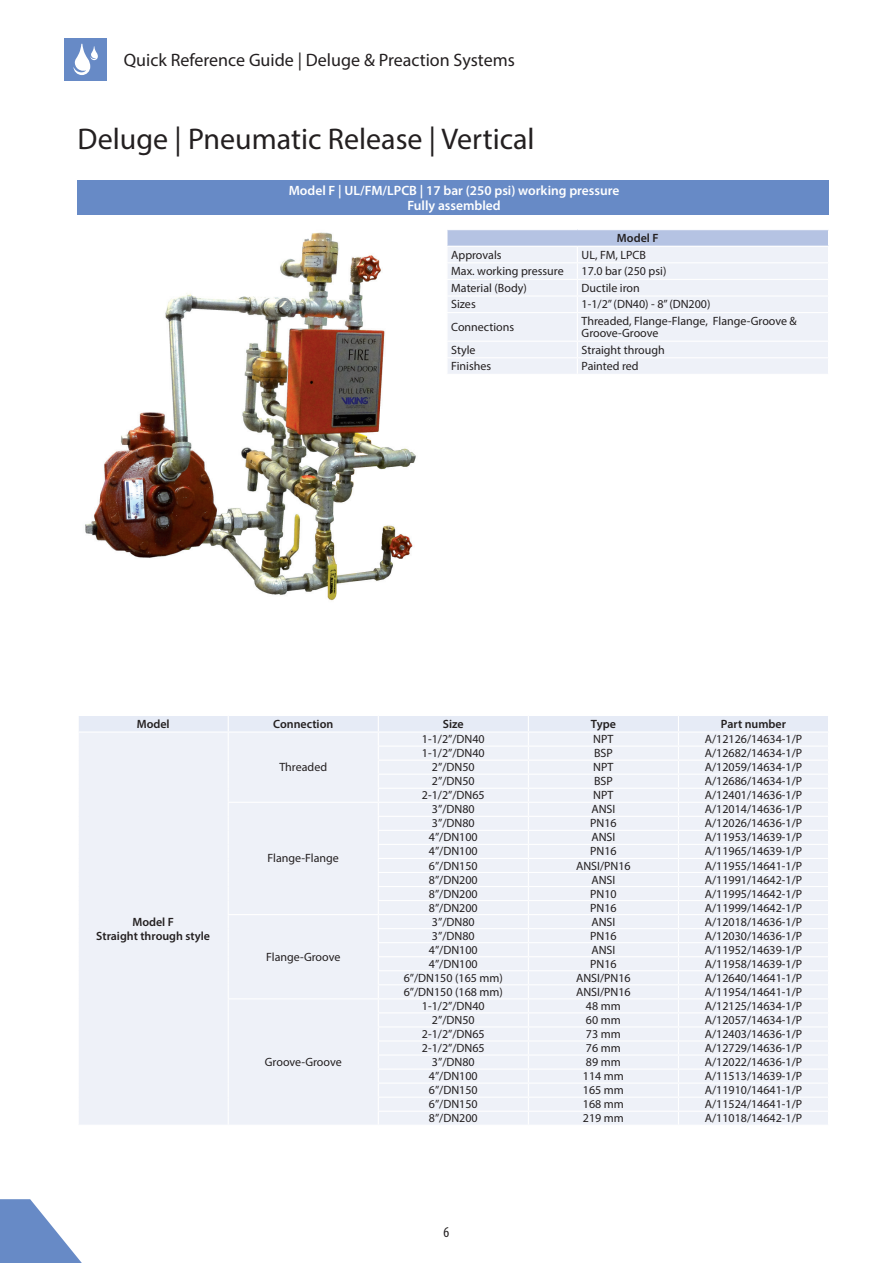
<style>
.page{position:relative;width:893px;height:1263px;background:#fff}
.page>*{position:absolute;margin:0;border:0;box-sizing:border-box;transform-origin:0 0}
.t1{font:30px "Myriad Pro";color:#231f20}
.t2{font:18px "Myriad Pro";color:#231f20}
.t3{font:condensed 15px "Myriad Pro";color:#231f20}
.t4{font:600 13.5px "Myriad Pro";color:#fff}
.t5{font:12px/12px "Myriad Pro";color:#231f20}
.t6{font:600 12px "Myriad Pro";color:#231f20}
</style>
<div class="page">
<svg style="left:0;top:1199px;width:82px;height:64px"></svg>
<div style="left:64px;top:38px;width:42px;height:43px;background:#678ac6"></div>
<svg style="left:73px;top:44px;width:25px;height:31px"></svg>
<img style="left:85px;top:232px;width:331px;height:369px">
<div style="left:79px;top:716px;width:749px;height:409px;background:#eef1f8"></div>
<div style="left:447px;top:230px;width:381px;height:16px;background:#b5c3e3"></div>
<div style="left:448px;top:247px;width:380px;height:127px;background:#eef1f8"></div>
<hr style="left:446px;top:262px;width:131px;height:1px;background:#fff">
<hr style="left:577px;top:262px;width:252px;height:1px;background:#fff">
<hr style="left:446px;top:312px;width:131px;height:1px;background:#fff">
<hr style="left:577px;top:312px;width:252px;height:1px;background:#fff">
<hr style="left:446px;top:341px;width:131px;height:1px;background:#fff">
<hr style="left:577px;top:341px;width:252px;height:1px;background:#fff">
<hr style="left:446px;top:357px;width:131px;height:1px;background:#fff">
<hr style="left:577px;top:357px;width:252px;height:1px;background:#fff">
<hr style="left:446px;top:279px;width:131px;height:1px;background:#fff">
<hr style="left:577px;top:279px;width:252px;height:1px;background:#fff">
<svg style="left:577px;top:247px;width:1px;height:127px"></svg>
<hr style="left:446px;top:295px;width:131px;height:2px;background:#fff">
<hr style="left:577px;top:295px;width:252px;height:2px;background:#fff">
<div style="left:78px;top:180px;width:751px;height:35px;background:#678ac6"></div>
<h2 class="t2" style="left:124px;top:49px;width:393px">Quick Reference Guide | Deluge &amp; Preaction Systems</h2>
<p class="t1" style="left:78px;top:120px;width:459px">Deluge | Pneumatic Release | Vertical</p>
<p class="t4" style="left:289px;top:182px;width:332px">Model F | UL/FM/LPCB | 17 bar (250 psi) working pressure</p>
<p class="t4" style="left:407px;top:197px;width:95px">Fully assembled</p>
<p class="t6" style="left:617px;top:230px;width:43px">Model F</p>
<p class="t5" style="left:451px;top:248px;width:52px">Approvals</p>
<p class="t5" style="left:582px;top:248px;width:66px">UL, FM, LPCB</p>
<p class="t5" style="left:451px;top:265px;width:114px">Max. working pressure</p>
<p class="t5" style="left:582px;top:265px;width:86px">17.0 bar (250 psi)</p>
<p class="t5" style="left:451px;top:282px;width:77px">Material (Body)</p>
<p class="t5" style="left:582px;top:282px;width:60px">Ductile iron</p>
<p class="t5" style="left:451px;top:298px;width:26px">Sizes</p>
<p class="t5" style="left:582px;top:298px;width:130px">1-1/2” (DN40) - 8” (DN200)</p>
<p class="t5" style="left:451px;top:321px;width:65px">Connections</p>
<p class="t5" style="left:582px;top:315px;width:217px">Threaded, Flange-Flange, Flange-Groove &amp;<br>Groove-Groove</p>
<p class="t5" style="left:451px;top:343px;width:26px">Style</p>
<p class="t5" style="left:582px;top:343px;width:85px">Straight through</p>
<p class="t5" style="left:451px;top:360px;width:41px">Finishes</p>
<p class="t5" style="left:582px;top:360px;width:59px">Painted red</p>
<p class="t6" style="left:137px;top:716px;width:34px">Model</p>
<p class="t6" style="left:273px;top:716px;width:62px">Connection</p>
<p class="t6" style="left:443px;top:716px;width:22px">Size</p>
<p class="t6" style="left:591px;top:716px;width:26px">Type</p>
<p class="t6" style="left:721px;top:716px;width:67px">Part number</p>
<p class="t6" style="left:132px;top:914px;width:43px">Model F</p>
<p class="t6" style="left:96px;top:928px;width:115px">Straight through style</p>
<p class="t5" style="left:279px;top:761px;width:49px">Threaded</p>
<p class="t5" style="left:268px;top:852px;width:73px">Flange-Flange</p>
<p class="t5" style="left:266px;top:950px;width:76px">Flange-Groove</p>
<p class="t5" style="left:265px;top:1056px;width:78px">Groove-Groove</p>
<p class="t5" style="left:422px;top:733px;width:64px">1-1/2”/DN40</p>
<p class="t5" style="left:593px;top:733px;width:22px">NPT</p>
<p class="t5" style="left:705px;top:733px;width:99px">A/12126/14634-1/P</p>
<p class="t5" style="left:422px;top:747px;width:64px">1-1/2”/DN40</p>
<p class="t5" style="left:594px;top:747px;width:20px">BSP</p>
<p class="t5" style="left:705px;top:747px;width:99px">A/12682/14634-1/P</p>
<p class="t5" style="left:432px;top:761px;width:44px">2”/DN50</p>
<p class="t5" style="left:593px;top:761px;width:22px">NPT</p>
<p class="t5" style="left:705px;top:761px;width:99px">A/12059/14634-1/P</p>
<p class="t5" style="left:432px;top:775px;width:44px">2”/DN50</p>
<p class="t5" style="left:594px;top:775px;width:20px">BSP</p>
<p class="t5" style="left:705px;top:775px;width:99px">A/12686/14634-1/P</p>
<p class="t5" style="left:422px;top:789px;width:64px">2-1/2”/DN65</p>
<p class="t5" style="left:593px;top:789px;width:22px">NPT</p>
<p class="t5" style="left:705px;top:789px;width:99px">A/12401/14636-1/P</p>
<p class="t5" style="left:432px;top:803px;width:44px">3”/DN80</p>
<p class="t5" style="left:591px;top:803px;width:26px">ANSI</p>
<p class="t5" style="left:705px;top:803px;width:99px">A/12014/14636-1/P</p>
<p class="t5" style="left:432px;top:817px;width:44px">3”/DN80</p>
<p class="t5" style="left:590px;top:817px;width:28px">PN16</p>
<p class="t5" style="left:705px;top:817px;width:99px">A/12026/14636-1/P</p>
<p class="t5" style="left:429px;top:831px;width:50px">4”/DN100</p>
<p class="t5" style="left:591px;top:831px;width:26px">ANSI</p>
<p class="t5" style="left:705px;top:831px;width:99px">A/11953/14639-1/P</p>
<p class="t5" style="left:429px;top:845px;width:50px">4”/DN100</p>
<p class="t5" style="left:590px;top:845px;width:28px">PN16</p>
<p class="t5" style="left:705px;top:845px;width:99px">A/11965/14639-1/P</p>
<p class="t5" style="left:429px;top:859px;width:50px">6”/DN150</p>
<p class="t5" style="left:576px;top:859px;width:56px">ANSI/PN16</p>
<p class="t5" style="left:705px;top:859px;width:99px">A/11955/14641-1/P</p>
<p class="t5" style="left:429px;top:873px;width:50px">8”/DN200</p>
<p class="t5" style="left:591px;top:873px;width:26px">ANSI</p>
<p class="t5" style="left:705px;top:873px;width:99px">A/11991/14642-1/P</p>
<p class="t5" style="left:429px;top:887px;width:50px">8”/DN200</p>
<p class="t5" style="left:590px;top:887px;width:28px">PN10</p>
<p class="t5" style="left:705px;top:887px;width:99px">A/11995/14642-1/P</p>
<p class="t5" style="left:429px;top:901px;width:50px">8”/DN200</p>
<p class="t5" style="left:590px;top:901px;width:28px">PN16</p>
<p class="t5" style="left:705px;top:901px;width:99px">A/11999/14642-1/P</p>
<p class="t5" style="left:432px;top:915px;width:44px">3”/DN80</p>
<p class="t5" style="left:591px;top:915px;width:26px">ANSI</p>
<p class="t5" style="left:705px;top:915px;width:99px">A/12018/14636-1/P</p>
<p class="t5" style="left:432px;top:929px;width:44px">3”/DN80</p>
<p class="t5" style="left:590px;top:929px;width:28px">PN16</p>
<p class="t5" style="left:705px;top:929px;width:99px">A/12030/14636-1/P</p>
<p class="t5" style="left:429px;top:943px;width:50px">4”/DN100</p>
<p class="t5" style="left:591px;top:943px;width:26px">ANSI</p>
<p class="t5" style="left:705px;top:943px;width:99px">A/11952/14639-1/P</p>
<p class="t5" style="left:429px;top:957px;width:50px">4”/DN100</p>
<p class="t5" style="left:590px;top:957px;width:28px">PN16</p>
<p class="t5" style="left:705px;top:957px;width:99px">A/11958/14639-1/P</p>
<p class="t5" style="left:404px;top:972px;width:101px">6”/DN150 (165 mm)</p>
<p class="t5" style="left:576px;top:972px;width:56px">ANSI/PN16</p>
<p class="t5" style="left:705px;top:972px;width:99px">A/12640/14641-1/P</p>
<p class="t5" style="left:404px;top:986px;width:101px">6”/DN150 (168 mm)</p>
<p class="t5" style="left:576px;top:986px;width:56px">ANSI/PN16</p>
<p class="t5" style="left:705px;top:986px;width:99px">A/11954/14641-1/P</p>
<p class="t5" style="left:422px;top:1000px;width:64px">1-1/2”/DN40</p>
<p class="t5" style="left:586px;top:1000px;width:36px">48 mm</p>
<p class="t5" style="left:705px;top:1000px;width:99px">A/12125/14634-1/P</p>
<p class="t5" style="left:432px;top:1014px;width:44px">2”/DN50</p>
<p class="t5" style="left:586px;top:1014px;width:36px">60 mm</p>
<p class="t5" style="left:705px;top:1014px;width:99px">A/12057/14634-1/P</p>
<p class="t5" style="left:422px;top:1028px;width:64px">2-1/2”/DN65</p>
<p class="t5" style="left:586px;top:1028px;width:36px">73 mm</p>
<p class="t5" style="left:705px;top:1028px;width:99px">A/12403/14636-1/P</p>
<p class="t5" style="left:422px;top:1042px;width:64px">2-1/2”/DN65</p>
<p class="t5" style="left:586px;top:1042px;width:36px">76 mm</p>
<p class="t5" style="left:705px;top:1042px;width:99px">A/12729/14636-1/P</p>
<p class="t5" style="left:432px;top:1056px;width:44px">3”/DN80</p>
<p class="t5" style="left:586px;top:1056px;width:36px">89 mm</p>
<p class="t5" style="left:705px;top:1056px;width:99px">A/12022/14636-1/P</p>
<p class="t5" style="left:429px;top:1070px;width:50px">4”/DN100</p>
<p class="t5" style="left:583px;top:1070px;width:43px">114 mm</p>
<p class="t5" style="left:705px;top:1070px;width:99px">A/11513/14639-1/P</p>
<p class="t5" style="left:429px;top:1084px;width:50px">6”/DN150</p>
<p class="t5" style="left:583px;top:1084px;width:43px">165 mm</p>
<p class="t5" style="left:705px;top:1084px;width:99px">A/11910/14641-1/P</p>
<p class="t5" style="left:429px;top:1098px;width:50px">6”/DN150</p>
<p class="t5" style="left:583px;top:1098px;width:43px">168 mm</p>
<p class="t5" style="left:705px;top:1098px;width:99px">A/11524/14641-1/P</p>
<p class="t5" style="left:429px;top:1112px;width:50px">8”/DN200</p>
<p class="t5" style="left:583px;top:1112px;width:43px">219 mm</p>
<p class="t5" style="left:705px;top:1112px;width:99px">A/11018/14642-1/P</p>
<p class="t3" style="left:444px;top:1223px;width:7px">6</p>
</div>
